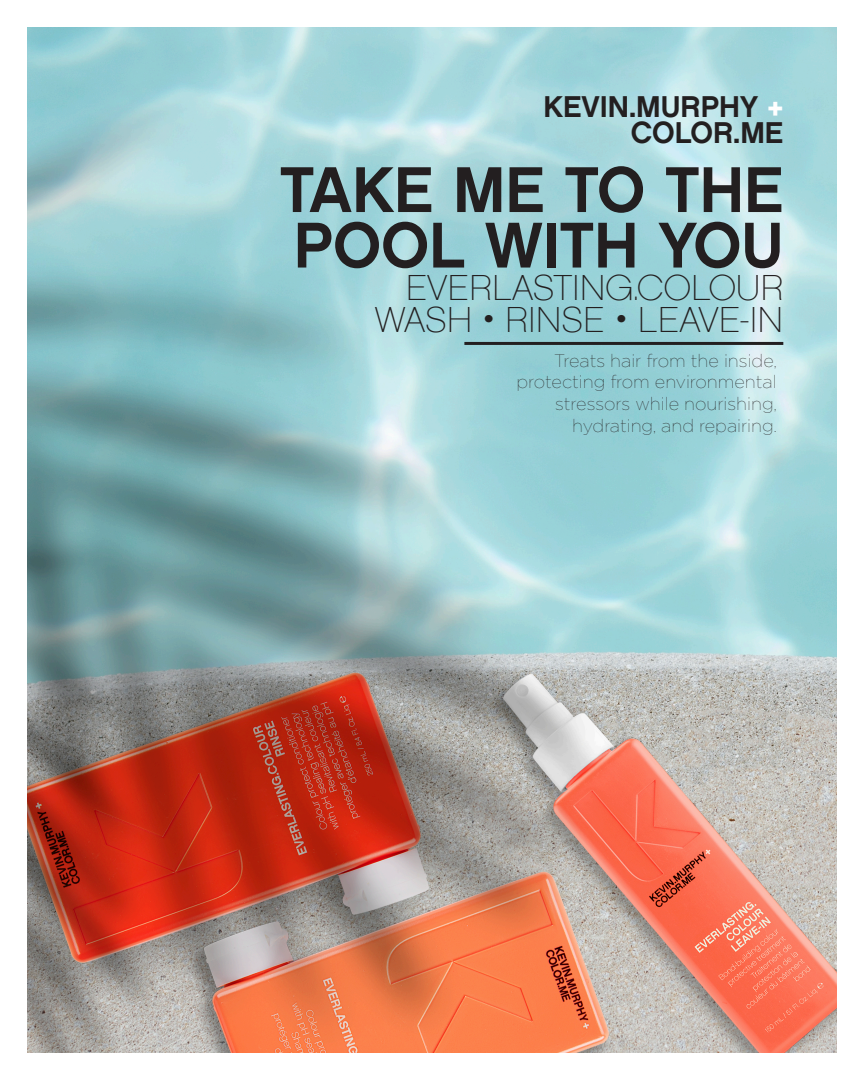
<style>
.page{position:relative;width:864px;height:1080px;background:#fff}
.page>*{position:absolute;margin:0;border:0;box-sizing:border-box;transform-origin:0 0}
.t1{font:64.5px/55.5px "Chalet TT New York Nineteen Sixty";color:#231f20}
.t2{font:36.45px "Chalet TT Paris Nineteen Sixty";color:#231f20}
.t3{font:30.3px "Chalet TT New York Nineteen Sixty";color:#231f20}
.t4{font:100 18px/21.6px "Gotham";color:#231f20;text-align:right}
.s1{color:#fff}
</style>
<div class="page">
<img style="left:27px;top:27px;width:810px;height:1026px">
<hr style="left:464px;top:342px;width:319px;height:3px;background:#231f20">
<p class="t3" style="left:543px;top:87px;width:241px">KEVIN.MURPHY <span class="s1">+</span></p>
<p class="t3" style="left:631px;top:114px;width:154px">COLOR.ME</p>
<p class="t1" style="left:280px;top:161px;width:505px">TAKE ME TO THE<br>POOL WITH YOU</p>
<p class="t2" style="left:406px;top:267px;width:379px">EVERLASTING.COLOUR</p>
<p class="t2" style="left:375px;top:298px;width:410px">WASH • RINSE • LEAVE-IN</p>
<p class="t4" style="left:516px;top:349px;width:262px">Treats hair from the inside, protecting from environmental stressors while nourishing, hydrating, and repairing.</p>
</div>
